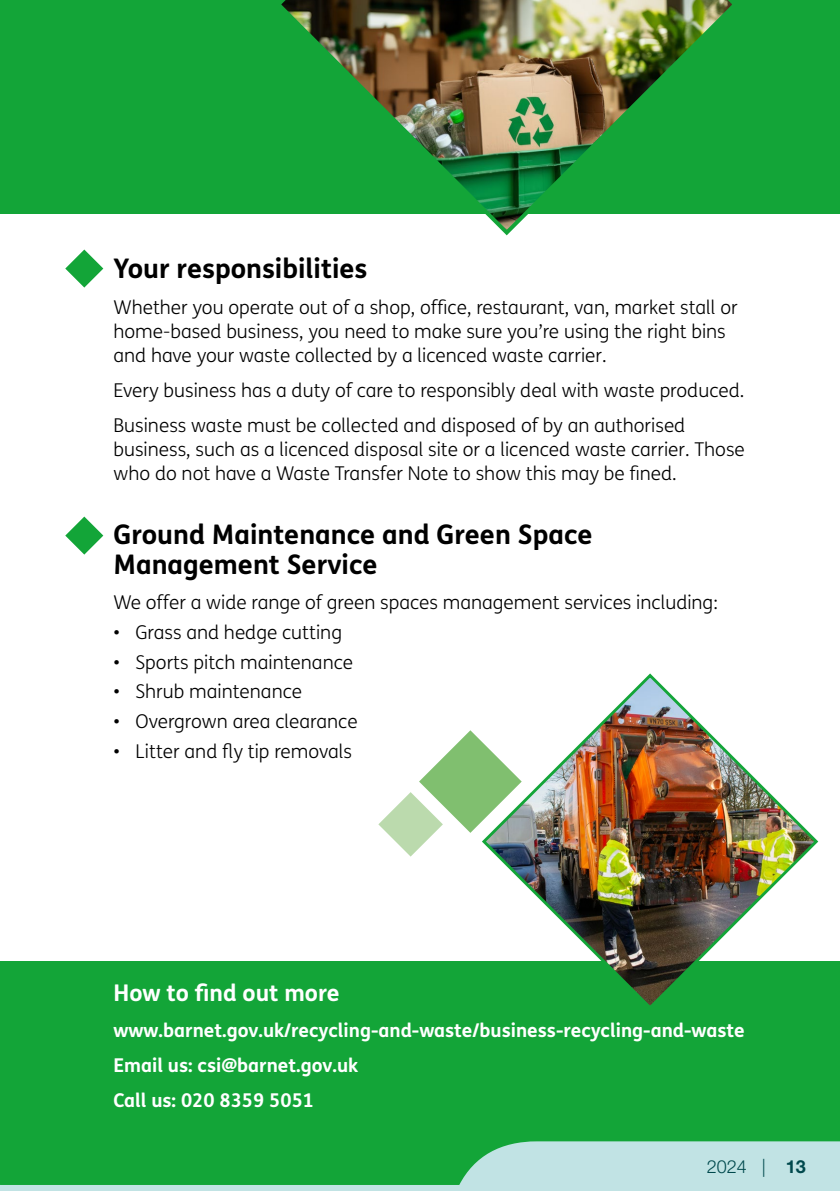
<style>
.page{position:relative;width:840px;height:1191px;background:#fff}
.page>*{position:absolute;margin:0;border:0;box-sizing:border-box;transform-origin:0 0}
.New_bold_header{font:700 27px/30px "FS Me";color:#000}
.bold_header{font:700 23px "FS Me";color:#fff}
.new_body_text{font:300 19px/24px "FS Me";color:#000}
.bold_header-2{font:700 19px "FS Me";color:#fff}
.t1{font:300 18px "Helvetica Neue LT Std";color:#00494d}
.s1{font-weight:700}
</style>
<div class="page">
<div style="left:0;top:961px;width:839px;height:230px;background:#13a538"></div>
<svg style="left:0;top:1141px;width:839px;height:50px"></svg>
<div style="left:0;top:0;width:839px;height:213px;background:#13a538"></div>
<img style="left:273px;top:0;width:467px;height:236px">
<img style="left:496px;top:673px;width:323px;height:332px">
<svg style="left:65px;top:249px;width:38px;height:38px"></svg>
<svg style="left:65px;top:516px;width:38px;height:38px"></svg>
<svg style="left:378px;top:730px;width:143px;height:126px"></svg>
<p class="New_bold_header" style="left:113px;top:252px;width:255px">Your responsibilities</p>
<p class="new_body_text" style="left:113px;top:294px;width:625px">Whether you operate out of a shop, office, restaurant, van, market stall or home-based business, you need to make sure you’re using the right bins and have your waste collected by a licenced waste carrier.</p>
<p class="new_body_text" style="left:113px;top:378px;width:632px">Every business has a duty of care to responsibly deal with waste produced.</p>
<p class="new_body_text" style="left:113px;top:413px;width:632px">Business waste must be collected and disposed of by an authorised business, such as a licenced disposal site or a licenced waste carrier. Those who do not have a Waste Transfer Note to show this may be fined.</p>
<p class="New_bold_header" style="left:113px;top:518px;width:480px">Ground Maintenance and Green Space<br>Management Service</p>
<p class="new_body_text" style="left:113px;top:590px;width:605px">We offer a wide range of green spaces management services including:</p>
<p class="new_body_text" style="left:113px;top:620px;width:230px">• Grass and hedge cutting</p>
<p class="new_body_text" style="left:113px;top:649px;width:241px">• Sports pitch maintenance</p>
<p class="new_body_text" style="left:113px;top:679px;width:190px">• Shrub maintenance</p>
<p class="new_body_text" style="left:113px;top:709px;width:245px">• Overgrown area clearance</p>
<p class="new_body_text" style="left:113px;top:738px;width:240px">• Litter and fly tip removals</p>
<p class="bold_header" style="left:113px;top:975px;width:228px">How to find out more</p>
<p class="bold_header-2" style="left:113px;top:1015px;width:632px">www.barnet.gov.uk/recycling-and-waste/business-recycling-and-waste</p>
<p class="bold_header-2" style="left:113px;top:1050px;width:246px">Email us: csi@barnet.gov.uk</p>
<p class="bold_header-2" style="left:113px;top:1085px;width:202px">Call us: 020 8359 5051</p>
<p class="t1" style="left:706px;top:1155px;width:101px">2024 | <span class="s1">13</span></p>
</div>
